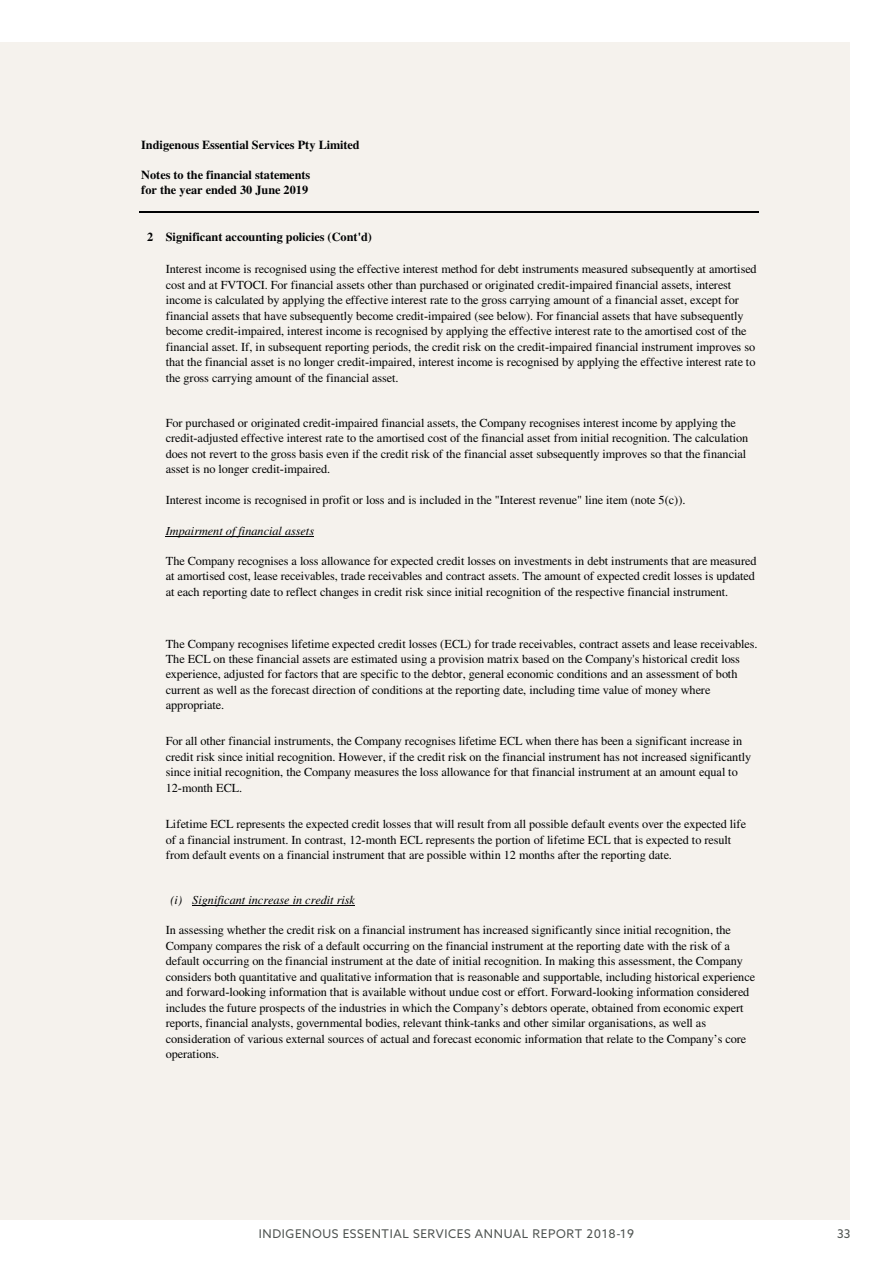
<style>
.page{position:relative;width:893px;height:1263px;background:#fff}
.page>*{position:absolute;margin:0;border:0;box-sizing:border-box;transform-origin:0 0}
.t1{font:12.3px/15.5px "Times";color:#020304}
.t2{font:700 12.3px/15.1px "Times";color:#020304}
.t3{font:italic 12.3px "Times";color:#020304}
.Body_copy_grey{font:12px "Azo Sans";letter-spacing:.05em;color:#4e5350}
.s1{font-family:"Times New Roman"}
</style>
<div class="page">
<div style="left:0;top:43px;width:850px;height:1177px;background:#f2eee7"></div>
<p class="t2" style="left:141px;top:138px;width:220px">Indigenous Essential Services Pty Limited</p>
<p class="t2" style="left:141px;top:168px;width:171px">Notes to the financial statements for the year ended 30 June 2019</p>
<p class="t2" style="left:147px;top:230px;width:226px">2 Significant accounting policies (Cont'd)</p>
<p class="t1" style="left:166px;top:262px;width:592px">Interest income is recognised using the effective interest method for debt instruments measured subsequently at amortised cost and at FVTOCI. For financial assets other than purchased or originated credit<span class="s1">‑</span>impaired financial assets, interest income is calculated by applying the effective interest rate to the gross carrying amount of a financial asset, except for financial assets that have subsequently become credit<span class="s1">‑</span>impaired (see below). For financial assets that have subsequently become credit<span class="s1">‑</span>impaired, interest income is recognised by applying the effective interest rate to the amortised cost of the financial asset. If, in subsequent reporting periods, the credit risk on the credit<span class="s1">‑</span>impaired financial instrument improves so that the financial asset is no longer credit<span class="s1">‑</span>impaired, interest income is recognised by applying the effective interest rate to the gross carrying amount of the financial asset.</p>
<p class="t1" style="left:166px;top:416px;width:584px">For purchased or originated credit<span class="s1">‑</span>impaired financial assets, the Company recognises interest income by applying the credit<span class="s1">‑</span>adjusted effective interest rate to the amortised cost of the financial asset from initial recognition. The calculation does not revert to the gross basis even if the credit risk of the financial asset subsequently improves so that the financial asset is no longer credit<span class="s1">‑</span>impaired.</p>
<p class="t1" style="left:166px;top:494px;width:521px">Interest income is recognised in profit or loss and is included in the "Interest revenue" line item (note 5(c)).</p>
<p class="t3" style="left:166px;top:526px;width:150px">Impairment of financial assets</p>
<p class="t1" style="left:166px;top:554px;width:592px">The Company recognises a loss allowance for expected credit losses on investments in debt instruments that are measured at amortised cost, lease receivables, trade receivables and contract assets. The amount of expected credit losses is updated at each reporting date to reflect changes in credit risk since initial recognition of the respective financial instrument.</p>
<p class="t1" style="left:166px;top:637px;width:593px">The Company recognises lifetime expected credit losses (ECL) for trade receivables, contract assets and lease receivables.<br>The ECL on these financial assets are estimated using a provision matrix based on the Company's historical credit loss experience, adjusted for factors that are specific to the debtor, general economic conditions and an assessment of both current as well as the forecast direction of conditions at the reporting date, including time value of money where appropriate.</p>
<p class="t1" style="left:166px;top:734px;width:587px">For all other financial instruments, the Company recognises lifetime ECL when there has been a significant increase in credit risk since initial recognition. However, if the credit risk on the financial instrument has not increased significantly since initial recognition, the Company measures the loss allowance for that financial instrument at an amount equal to 12<span class="s1">‑</span>month ECL.</p>
<p class="t1" style="left:166px;top:818px;width:582px">Lifetime ECL represents the expected credit losses that will result from all possible default events over the expected life of a financial instrument. In contrast, 12<span class="s1">‑</span>month ECL represents the portion of lifetime ECL that is expected to result from default events on a financial instrument that are possible within 12 months after the reporting date.</p>
<p class="t3" style="left:171px;top:896px;width:186px">(i) Significant increase in credit risk</p>
<p class="t1" style="left:166px;top:923px;width:591px">In assessing whether the credit risk on a financial instrument has increased significantly since initial recognition, the Company compares the risk of a default occurring on the financial instrument at the reporting date with the risk of a default occurring on the financial instrument at the date of initial recognition. In making this assessment, the Company considers both quantitative and qualitative information that is reasonable and supportable, including historical experience and forward<span class="s1">‑</span>looking information that is available without undue cost or effort. Forward<span class="s1">‑</span>looking information considered includes the future prospects of the industries in which the Company’s debtors operate, obtained from economic expert reports, financial analysts, governmental bodies, relevant think<span class="s1">‑</span>tanks and other similar organisations, as well as consideration of various external sources of actual and forecast economic information that relate to the Company’s core operations.</p>
<p class="Body_copy_grey" style="left:259px;top:1226px;width:377px">INDIGENOUS ESSENTIAL SERVICES ANNUAL REPORT 2018-19</p>
<p class="Body_copy_grey" style="left:837px;top:1226px;width:15px">33</p>
</div>
